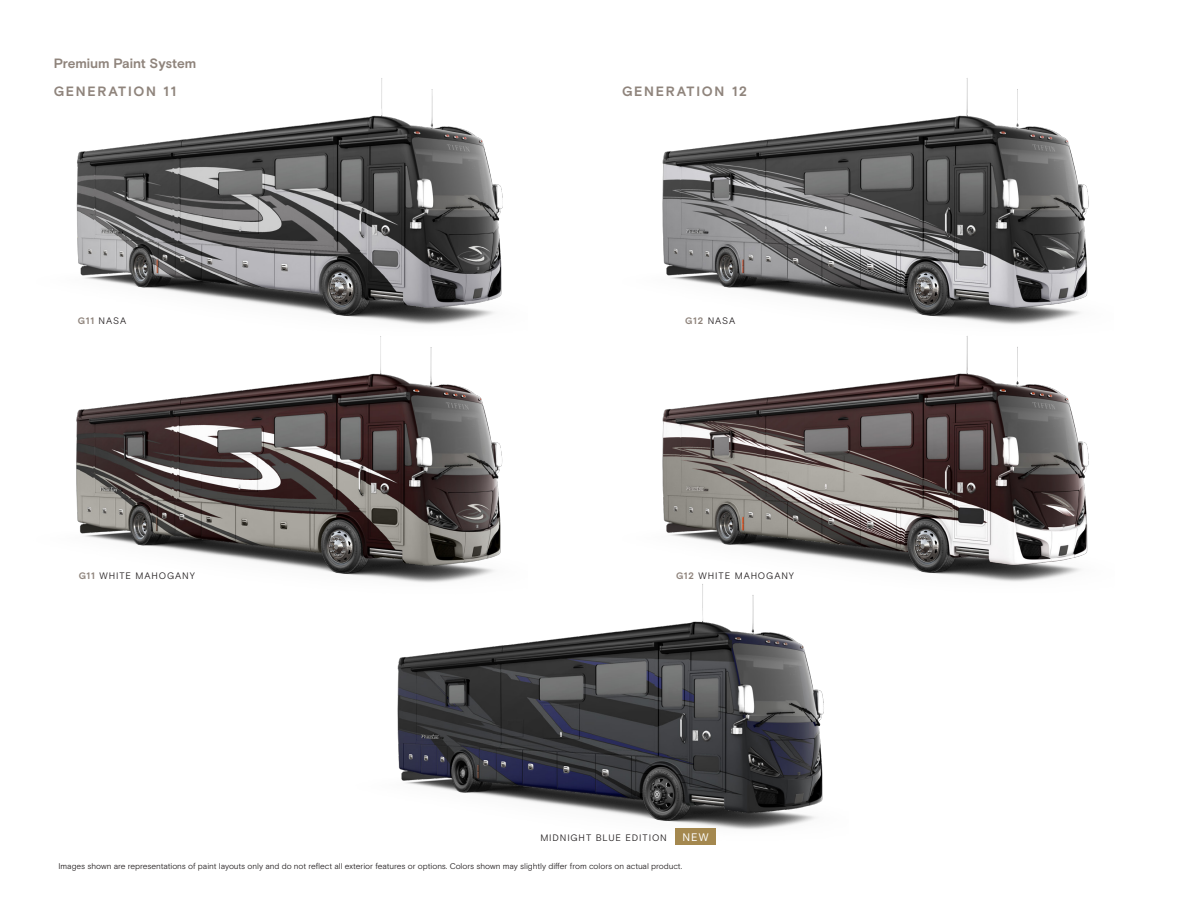
<style>
.page{position:relative;width:1188px;height:918px;background:#fff}
.page>*{position:absolute;margin:0;border:0;box-sizing:border-box;transform-origin:0 0}
.t1{font:700 13.5px "Basis Grotesque Pro";letter-spacing:.125em;color:#8f847c}
.t2{font:700 13.5px "Basis Grotesque Pro";letter-spacing:-.01em;color:#8f847c}
.t3{font:10.95px "Basis Grotesque Pro";color:#fff}
.t4{font:9.3px "Basis Grotesque Pro Off White";letter-spacing:.09em;color:#231f20}
.t5{font:8.25px "Basis Grotesque Pro Off White";letter-spacing:-.01em;color:#231f20}
.s1{font-family:"Basis Grotesque Pro";font-weight:700;color:#8f847c}
</style>
<div class="page">
<img style="left:76px;top:78px;width:427px;height:247px">
<img style="left:76px;top:336px;width:427px;height:242px">
<img style="left:382px;top:578px;width:442px;height:252px">
<img style="left:583px;top:367px;width:506px;height:258px">
<img style="left:662px;top:78px;width:427px;height:289px">
<div style="left:675px;top:829px;width:41px;height:16px;background:#a4884f"></div>
<p class="t2" style="left:54px;top:55px;width:144px">Premium Paint System</p>
<p class="t1" style="left:54px;top:83px;width:124px">GENERATION 11</p>
<p class="t1" style="left:622px;top:83px;width:127px">GENERATION 12</p>
<p class="t4" style="left:78px;top:316px;width:50px"><span class="s1">G11</span> NASA</p>
<p class="t4" style="left:685px;top:315px;width:52px"><span class="s1">G12</span> NASA</p>
<p class="t4" style="left:79px;top:570px;width:118px"><span class="s1">G11</span> WHITE MAHOGANY</p>
<p class="t4" style="left:676px;top:570px;width:119px"><span class="s1">G12</span> WHITE MAHOGANY</p>
<p class="t4" style="left:540px;top:832px;width:128px">MIDNIGHT BLUE EDITION</p>
<p class="t3" style="left:682px;top:831px;width:28px">NEW</p>
<p class="t5" style="left:58px;top:862px;width:625px">Images shown are representations of paint layouts only and do not reflect all exterior features or options. Colors shown may slightly differ from colors on actual product.</p>
</div>
